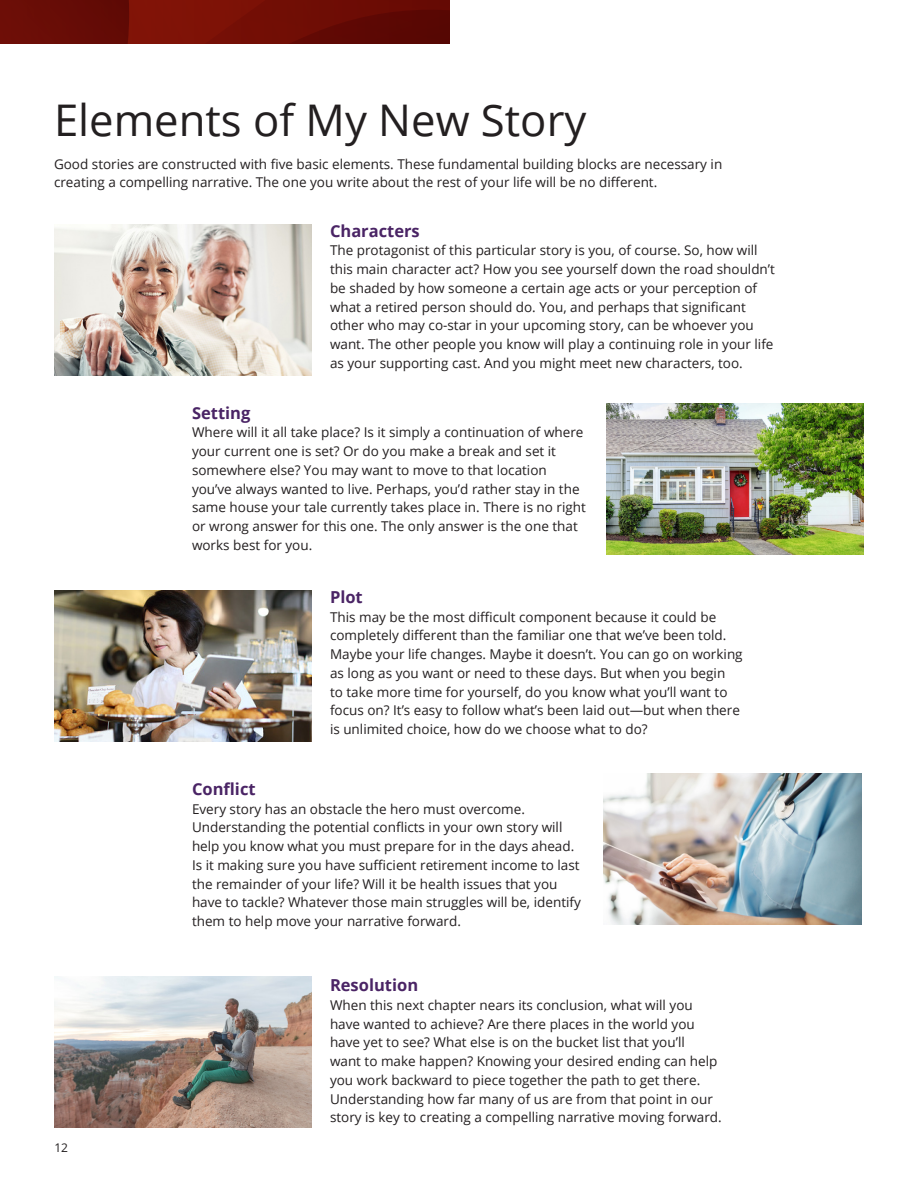
<style>
.page{position:relative;width:918px;height:1188px;background:#fff}
.page>*{position:absolute;margin:0;border:0;box-sizing:border-box;transform-origin:0 0}
.t1{font:43.65px "Open Sans";color:#231f20}
.Body{font:700 16.5px "Open Sans";color:#4a2465}
.Body-2{font:13.5px/18.8px "Open Sans";color:#231f20}
.t2{font:12px "Open Sans";color:#231f20}
</style>
<div class="page">
<img style="left:54px;top:224px;width:258px;height:151px">
<img style="left:603px;top:774px;width:258px;height:151px">
<img style="left:54px;top:590px;width:258px;height:151px">
<img style="left:606px;top:403px;width:258px;height:152px">
<img style="left:54px;top:976px;width:258px;height:152px">
<svg style="left:0;top:0;width:450px;height:43px;background:#6c0d05"></svg>
<p class="t1" style="left:54px;top:91px;width:534px">Elements of My New Story</p>
<p class="Body-2" style="left:54px;top:154px;width:670px">Good stories are constructed with five basic elements. These fundamental building blocks are necessary in creating a compelling narrative. The one you write about the rest of your life will be no different.</p>
<p class="Body" style="left:330px;top:219px;width:91px">Characters</p>
<p class="Body-2" style="left:330px;top:241px;width:447px">The protagonist of this particular story is you, of course. So, how will this main character act? How you see yourself down the road shouldn’t be shaded by how someone a certain age acts or your perception of what a retired person should do. You, and perhaps that significant other who may co-star in your upcoming story, can be whoever you want. The other people you know will play a continuing role in your life as your supporting cast. And you might meet new characters, too.</p>
<p class="Body" style="left:192px;top:401px;width:60px">Setting</p>
<p class="Body-2" style="left:192px;top:423px;width:395px">Where will it all take place? Is it simply a continuation of where your current one is set? Or do you make a break and set it somewhere else? You may want to move to that location you’ve always wanted to live. Perhaps, you’d rather stay in the same house your tale currently takes place in. There is no right or wrong answer for this one. The only answer is the one that works best for you.</p>
<p class="Body" style="left:330px;top:585px;width:34px">Plot</p>
<p class="Body-2" style="left:330px;top:607px;width:414px">This may be the most difficult component because it could be completely different than the familiar one that we’ve been told.<br>Maybe your life changes. Maybe it doesn’t. You can go on working as long as you want or need to these days. But when you begin<br>to take more time for yourself, do you know what you’ll want to focus on? It’s easy to follow what’s been laid out—but when there is unlimited choice, how do we choose what to do?</p>
<p class="Body" style="left:192px;top:777px;width:65px">Conflict</p>
<p class="Body-2" style="left:192px;top:799px;width:390px">Every story has an obstacle the hero must overcome.<br>Understanding the potential conflicts in your own story will help you know what you must prepare for in the days ahead.<br>Is it making sure you have sufficient retirement income to last the remainder of your life? Will it be health issues that you have to tackle? Whatever those main struggles will be, identify them to help move your narrative forward.</p>
<p class="t2" style="left:54px;top:1139px;width:15px">12</p>
<p class="Body" style="left:330px;top:973px;width:90px">Resolution</p>
<p class="Body-2" style="left:330px;top:995px;width:393px">When this next chapter nears its conclusion, what will you have wanted to achieve? Are there places in the world you have yet to see? What else is on the bucket list that you’ll<br>want to make happen? Knowing your desired ending can help you work backward to piece together the path to get there.<br>Understanding how far many of us are from that point in our story is key to creating a compelling narrative moving forward.</p>
</div>
